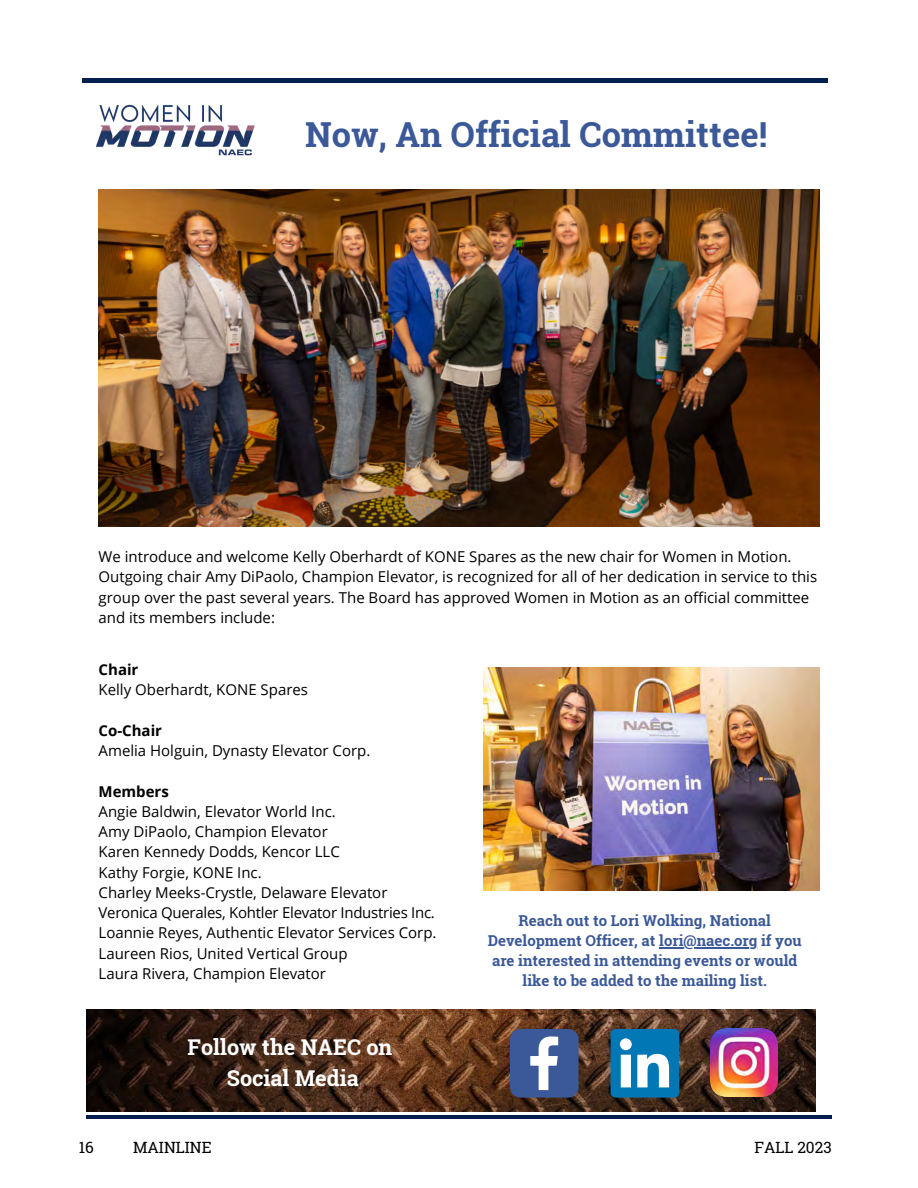
<style>
.page{position:relative;width:918px;height:1188px;background:#fff}
.page>*{position:absolute;margin:0;border:0;box-sizing:border-box;transform-origin:0 0}
.t1{font:700 34.5px "Roboto Slab";color:#3b5998}
.t2{font:700 21.75px "Roboto Slab";color:#fff}
.t3{font:15.45px "Roboto Slab";color:#000}
.t4{font:15px/20.2px "Open Sans";color:#000}
.t5{font:700 15px/20.2px "Roboto Slab";color:#3b5998;text-align:center}
.t6{font:700 15px "Open Sans";color:#000}
</style>
<div class="page">
<hr style="left:82px;top:79px;width:745px;height:3px;background:#021f4f">
<hr style="left:86px;top:1116px;width:746px;height:3px;background:#021f4f">
<img style="left:99px;top:189px;width:721px;height:338px">
<img style="left:91px;top:82px;width:169px;height:74px">
<img style="left:86px;top:1009px;width:729px;height:103px">
<svg style="left:510px;top:1029px;width:69px;height:69px;background:#5a72a4"></svg>
<div style="left:611px;top:1029px;width:68px;height:69px;background:#0177b5;border-radius:5px"></div>
<svg style="left:620px;top:1038px;width:49px;height:49px"></svg>
<img style="left:710px;top:1029px;width:68px;height:67px">
<img style="left:484px;top:667px;width:336px;height:224px">
<hr style="left:659px;top:947px;width:99px;height:1px;background:#3b5998">
<p class="t1" style="left:305px;top:111px;width:464px">Now, An Official Committee!</p>
<p class="t4" style="left:99px;top:546px;width:720px">We introduce and welcome Kelly Oberhardt of KONE Spares as the new chair for Women in Motion.<br>Outgoing chair Amy DiPaolo, Champion Elevator, is recognized for all of her dedication in service to this group over the past several years. The Board has approved Women in Motion as an official committee and its members include:</p>
<p class="t6" style="left:99px;top:659px;width:41px">Chair</p>
<p class="t4" style="left:99px;top:679px;width:211px">Kelly Oberhardt, KONE Spares</p>
<p class="t6" style="left:99px;top:720px;width:65px">Co-Chair</p>
<p class="t4" style="left:99px;top:740px;width:273px">Amelia Holguin, Dynasty Elevator Corp.</p>
<p class="t6" style="left:99px;top:781px;width:72px">Members</p>
<p class="t4" style="left:99px;top:801px;width:239px">Angie Baldwin, Elevator World Inc.</p>
<p class="t4" style="left:99px;top:821px;width:231px">Amy DiPaolo, Champion Elevator</p>
<p class="t4" style="left:99px;top:841px;width:243px">Karen Kennedy Dodds, Kencor LLC</p>
<p class="t4" style="left:99px;top:862px;width:165px">Kathy Forgie, KONE Inc.</p>
<p class="t4" style="left:99px;top:882px;width:290px">Charley Meeks-Crystle, Delaware Elevator</p>
<p class="t4" style="left:99px;top:902px;width:338px">Veronica Querales, Kohtler Elevator Industries Inc.</p>
<p class="t4" style="left:99px;top:922px;width:339px">Loannie Reyes, Authentic Elevator Services Corp.</p>
<p class="t4" style="left:99px;top:943px;width:250px">Laureen Rios, United Vertical Group</p>
<p class="t4" style="left:99px;top:963px;width:229px">Laura Rivera, Champion Elevator</p>
<p class="t2" style="left:188px;top:1033px;width:206px">Follow the NAEC on</p>
<p class="t2" style="left:227px;top:1063px;width:133px">Social Media</p>
<p class="t5" style="left:488px;top:910px;width:316px">Reach out to Lori Wolking, National Development Officer, at lori@naec.org if you are interested in attending events or would like to be added to the mailing list.</p>
<p class="t3" style="left:79px;top:1137px;width:17px">16</p>
<p class="t3" style="left:133px;top:1137px;width:80px">MAINLINE</p>
<p class="t3" style="left:754px;top:1137px;width:79px">FALL 2023</p>
</div>
